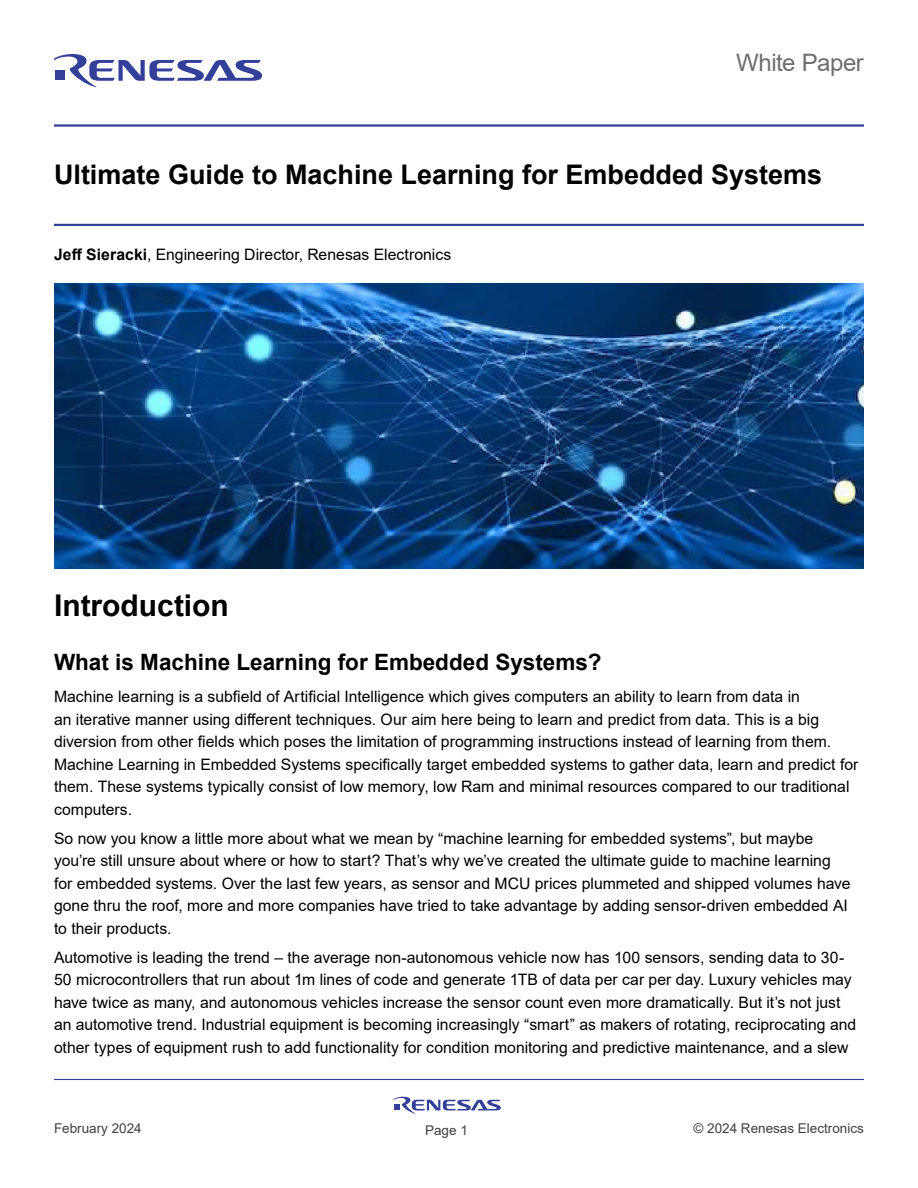
<style>
.page{position:relative;width:918px;height:1188px;background:#fff}
.page>*{position:absolute;margin:0;border:0;box-sizing:border-box;transform-origin:0 0}
.t1{font:700 30px "Arial";color:#000}
.t2{font:700 27px "Arial";color:#000}
.t3{font:24px "Arial";letter-spacing:-.02em;color:#6d6e71}
.t4{font:700 22.5px "Arial";color:#000}
.t5{font:15.75px/22.5px "Arial";color:#000}
.t6{font:13.5px "Arial";color:#414042}
.s1{font-weight:700}
</style>
<div class="page">
<svg style="left:54px;top:54px;width:208px;height:33px"></svg>
<hr style="left:54px;top:124px;width:810px;height:3px;background:#32409a">
<hr style="left:54px;top:224px;width:810px;height:2px;background:#32409a">
<hr style="left:54px;top:1079px;width:810px;height:1px;background:#32409a">
<svg style="left:394px;top:1097px;width:107px;height:17px"></svg>
<img style="left:54px;top:283px;width:810px;height:285px">
<h3 class="t3" style="left:736px;top:47px;width:129px">White Paper</h3>
<h2 class="t2" style="left:54px;top:155px;width:770px">Ultimate Guide to Machine Learning for Embedded Systems</h2>
<p class="t5" style="left:54px;top:244px;width:399px"><span class="s1">Jeff Sieracki</span>, Engineering Director, Renesas Electronics</p>
<h1 class="t1" style="left:54px;top:584px;width:176px">Introduction</h1>
<h3 class="t4" style="left:54px;top:646px;width:549px">What is Machine Learning for Embedded Systems?</h3>
<p class="t5" style="left:54px;top:685px;width:806px">Machine learning is a subfield of Artificial Intelligence which gives computers an ability to learn from data in<br>an iterative manner using different techniques. Our aim here being to learn and predict from data. This is a big diversion from other fields which poses the limitation of programming instructions instead of learning from them.<br>Machine Learning in Embedded Systems specifically target embedded systems to gather data, learn and predict for them. These systems typically consist of low memory, low Ram and minimal resources compared to our traditional computers.</p>
<p class="t5" style="left:54px;top:827px;width:798px">So now you know a little more about what we mean by “machine learning for embedded systems”, but maybe you’re still unsure about where or how to start? That’s why we’ve created the ultimate guide to machine learning for embedded systems. Over the last few years, as sensor and MCU prices plummeted and shipped volumes have gone thru the roof, more and more companies have tried to take advantage by adding sensor-driven embedded AI to their products.</p>
<p class="t5" style="left:54px;top:946px;width:804px">Automotive is leading the trend – the average non-autonomous vehicle now has 100 sensors, sending data to 30- 50 microcontrollers that run about 1m lines of code and generate 1TB of data per car per day. Luxury vehicles may have twice as many, and autonomous vehicles increase the sensor count even more dramatically. But it’s not just an automotive trend. Industrial equipment is becoming increasingly “smart” as makers of rotating, reciprocating and other types of equipment rush to add functionality for condition monitoring and predictive maintenance, and a slew</p>
<p class="t6" style="left:54px;top:1119px;width:89px">February 2024</p>
<p class="t6" style="left:425px;top:1121px;width:44px">Page 1</p>
<p class="t6" style="left:693px;top:1119px;width:172px">© 2024 Renesas Electronics</p>
</div>
